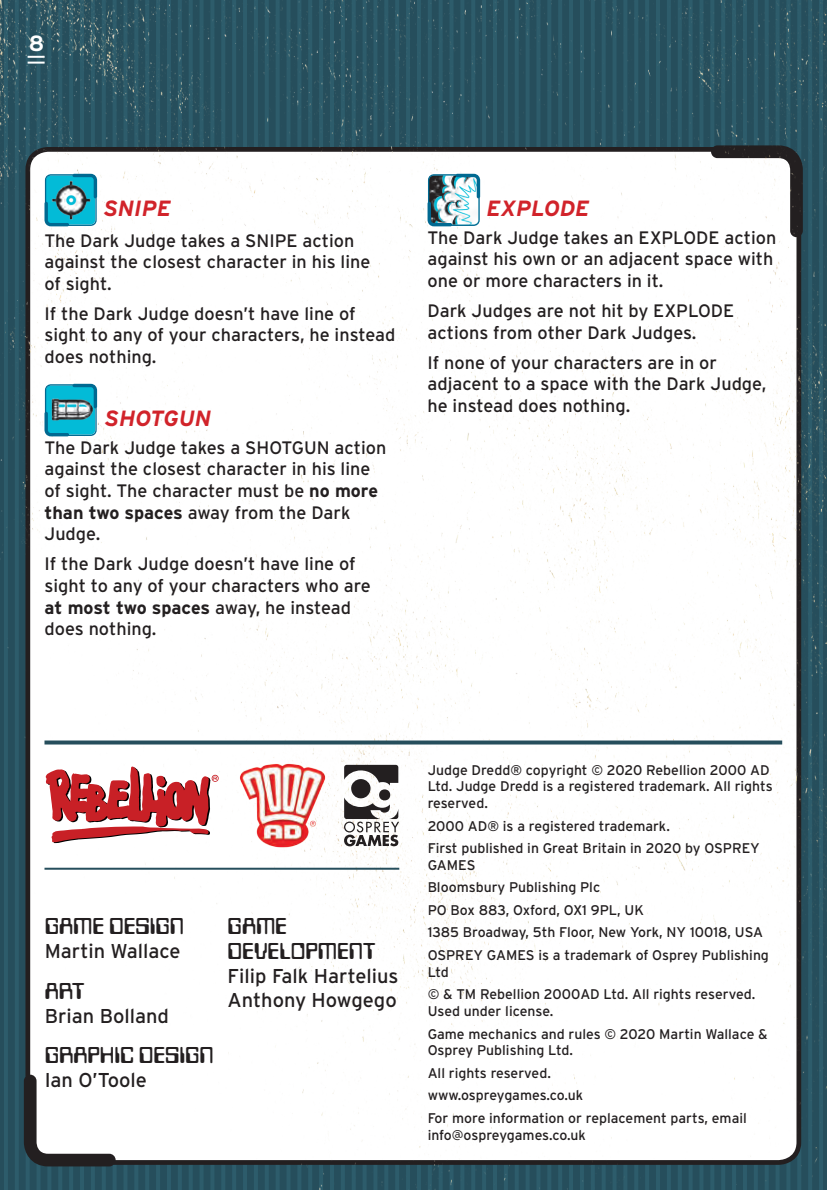
<style>
.page{position:relative;width:827px;height:1190px;background:#fff}
.page>*{position:absolute;margin:0;border:0;box-sizing:border-box;transform-origin:0 0}
.CREDITS_TITLE{font:24px/24.8px "Data Seventy Std";color:#231f20}
.SUB_SUB{font:italic 700 22px "Interstate";color:#d1232a}
.BODY{font:italic 700 22px "Interstate";color:#d1232a}
.t1{font:700 22px "Interstate";color:#fff}
.CREDITS_NAME{font:20px "Interstate";color:#231f20}
.BODY-2{font:18px/21.6px "Interstate";color:#231f20}
.T_Cs{font:14px/16.8px "Interstate";color:#231f20}
.s1{font-weight:700}
</style>
<div class="page">
<img style="left:0;top:0;width:826px;height:1189px">
<svg style="left:44px;top:174px;width:53px;height:52px;background:#32a6bc"></svg>
<svg style="left:44px;top:384px;width:53px;height:52px;background:#2ea3b9"></svg>
<svg style="left:427px;top:174px;width:53px;height:52px"></svg>
<svg style="left:44px;top:740px;width:737px;height:4px;background:#416470"></svg>
<hr style="left:44px;top:867px;width:355px;height:2px;background:#264e5c">
<svg style="left:46px;top:766px;width:172px;height:76px"></svg>
<img style="left:239px;top:762px;width:87px;height:86px">
<svg style="left:344px;top:764px;width:54px;height:21px"></svg>
<div style="left:351px;top:778px;width:19px;height:20px;background:#231f20;border-radius:50%"></div>
<div style="left:379px;top:789px;width:11px;height:11px;background:#231f20;border-radius:50%"></div>
<svg style="left:344px;top:797px;width:55px;height:49px"></svg>
<p class="t1" style="left:29px;top:30px;width:17px">8</p>
<p class="BODY" style="left:103px;top:196px;width:69px">SNIPE</p>
<p class="BODY-2" style="left:44px;top:229px;width:327px">The Dark Judge takes a SNIPE action against the closest character in his line of sight.</p>
<p class="BODY-2" style="left:44px;top:302px;width:352px">If the Dark Judge doesn’t have line of sight to any of your characters, he instead does nothing.</p>
<p class="SUB_SUB" style="left:105px;top:406px;width:108px">SHOTGUN</p>
<p class="BODY-2" style="left:44px;top:436px;width:343px">The Dark Judge takes a SHOTGUN action against the closest character in his line of sight. The character must be <span class="s1">no more than two spaces</span> away from the Dark<br>Judge.</p>
<p class="BODY-2" style="left:44px;top:553px;width:328px">If the Dark Judge doesn’t have line of sight to any of your characters who are <span class="s1">at most two spaces</span> away, he instead does nothing.</p>
<p class="SUB_SUB" style="left:486px;top:196px;width:104px">EXPLODE</p>
<p class="BODY-2" style="left:427px;top:226px;width:350px">The Dark Judge takes an EXPLODE action against his own or an adjacent space with one or more characters in it.</p>
<p class="BODY-2" style="left:427px;top:299px;width:308px">Dark Judges are not hit by EXPLODE actions from other Dark Judges.</p>
<p class="BODY-2" style="left:427px;top:351px;width:340px">If none of your characters are in or adjacent to a space with the Dark Judge, he instead does nothing.</p>
<p class="CREDITS_TITLE" style="left:45px;top:914px;width:141px">GAME DESIGN</p>
<p class="CREDITS_NAME" style="left:45px;top:939px;width:137px">Martin Wallace</p>
<p class="CREDITS_TITLE" style="left:45px;top:978px;width:42px">ART</p>
<p class="CREDITS_NAME" style="left:45px;top:1004px;width:126px">Brian Bolland</p>
<p class="CREDITS_TITLE" style="left:45px;top:1042px;width:170px">GRAPHIC DESIGN</p>
<p class="CREDITS_NAME" style="left:45px;top:1068px;width:104px">Ian O’Toole</p>
<p class="CREDITS_TITLE" style="left:227px;top:914px;width:150px">GAME<br>DEVELOPMENT</p>
<p class="CREDITS_NAME" style="left:227px;top:964px;width:172px">Filip Falk Hartelius</p>
<p class="CREDITS_NAME" style="left:227px;top:988px;width:170px">Anthony Howgego</p>
<p class="T_Cs" style="left:427px;top:760px;width:346px">Judge Dredd® copyright © 2020 Rebellion 2000 AD<br>Ltd. Judge Dredd is a registered trademark. All rights reserved.</p>
<p class="T_Cs" style="left:427px;top:817px;width:244px">2000 AD® is a registered trademark.</p>
<p class="T_Cs" style="left:427px;top:839px;width:333px">First published in Great Britain in 2020 by OSPREY<br>GAMES</p>
<p class="T_Cs" style="left:427px;top:878px;width:174px">Bloomsbury Publishing Plc</p>
<p class="T_Cs" style="left:427px;top:901px;width:218px">PO Box 883, Oxford, OX1 9PL, UK</p>
<p class="T_Cs" style="left:427px;top:923px;width:337px">1385 Broadway, 5th Floor, New York, NY 10018, USA</p>
<p class="T_Cs" style="left:427px;top:946px;width:342px">OSPREY GAMES is a trademark of Osprey Publishing<br>Ltd</p>
<p class="T_Cs" style="left:427px;top:985px;width:329px">© &amp; TM Rebellion 2000AD Ltd. All rights reserved.<br>Used under license.</p>
<p class="T_Cs" style="left:427px;top:1024px;width:341px">Game mechanics and rules © 2020 Martin Wallace &amp;<br>Osprey Publishing Ltd.</p>
<p class="T_Cs" style="left:427px;top:1063px;width:125px">All rights reserved.</p>
<p class="T_Cs" style="left:427px;top:1086px;width:157px">www.ospreygames.co.uk</p>
<p class="T_Cs" style="left:427px;top:1108px;width:320px">For more information or replacement parts, email info@ospreygames.co.uk</p>
</div>
